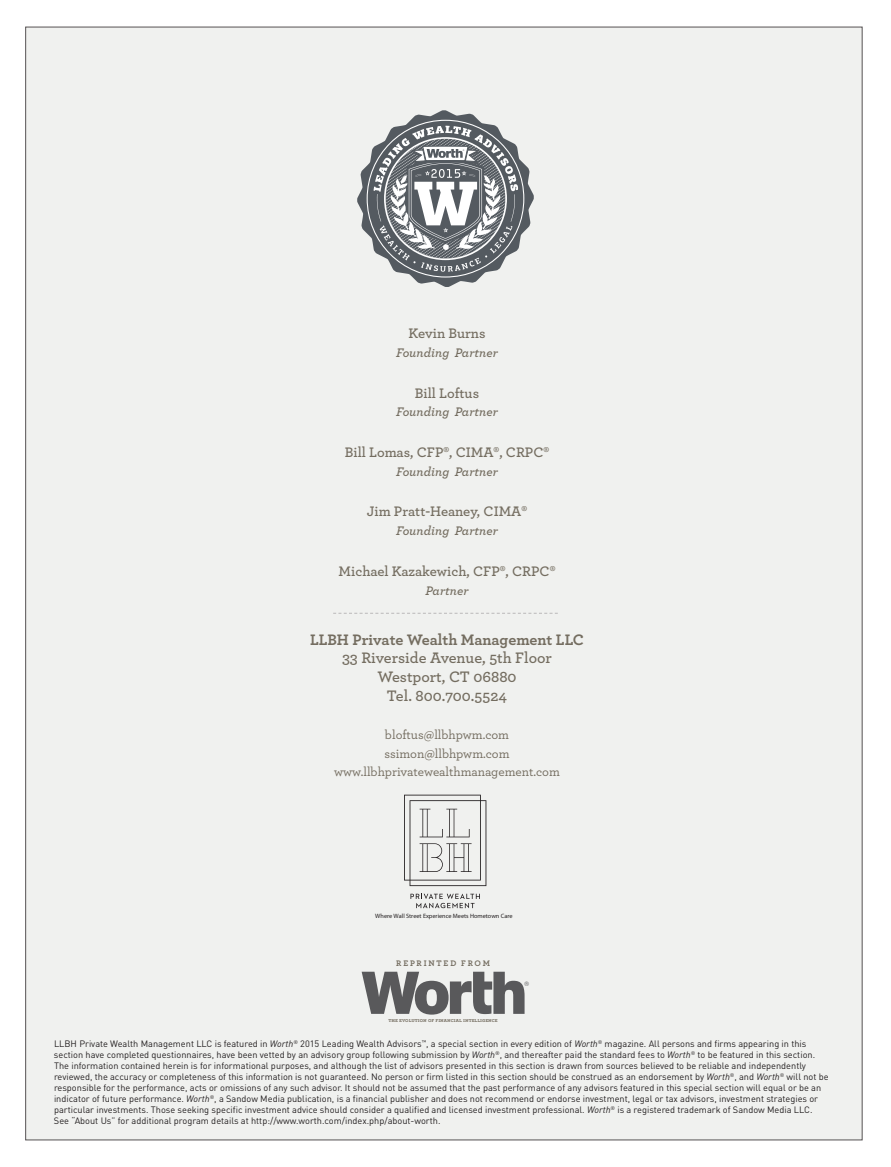
<style>
.page{position:relative;width:891px;height:1167px;background:#fff}
.page>*{position:absolute;margin:0;border:0;box-sizing:border-box;transform-origin:0 0}
.t1{font:600 15.9px/18.8px "Archer";color:#746d60;text-align:center}
.t2{font:700 15.9px "Archer";color:#746d60}
.t3{font:600 14.4px "Archer";color:#746d60}
.t4{font:500 13.05px/18.8px "Archer";color:#746d60;text-align:center}
.t5{font:italic 600 13.05px "Archer";color:#746d60}
.t6{font:9.15px/10.9px "DIN";color:#231f20}
.t7{font:700 8.4px "Archer";letter-spacing:.215em;color:#746d60}
.t8{font:6.3px "Myriad Pro";color:#231f20}
.t9{font:6.15px "Helvetica";color:#59595b}
.t10{font:700 5.4px "Archer";letter-spacing:.005em;color:#746d60}
.s1{font-style:italic}
</style>
<div class="page">
<div style="left:25px;top:27px;width:837px;height:1113px;background:#f0f1ef"></div>
<svg style="left:362px;top:971px;width:163px;height:43px"></svg>
<svg style="left:357px;top:110px;width:177px;height:177px"></svg>
<svg style="left:333px;top:613px;width:225px;height:1px"></svg>
<svg style="left:410px;top:893px;width:70px;height:15px"></svg>
<svg style="left:404px;top:794px;width:82px;height:92px"></svg>
<h2 class="t3" style="left:409px;top:322px;width:78px">Kevin Burns</h2>
<h3 class="t5" style="left:396px;top:343px;width:103px">Founding Partner</h3>
<h2 class="t3" style="left:415px;top:382px;width:66px">Bill Loftus</h2>
<h3 class="t5" style="left:396px;top:402px;width:103px">Founding Partner</h3>
<h2 class="t3" style="left:345px;top:441px;width:206px">Bill Lomas, CFP®, CIMA®, CRPC®</h2>
<h3 class="t5" style="left:396px;top:461px;width:103px">Founding Partner</h3>
<h2 class="t3" style="left:367px;top:500px;width:162px">Jim Pratt-Heaney, CIMA®</h2>
<h3 class="t5" style="left:396px;top:521px;width:103px">Founding Partner</h3>
<h2 class="t3" style="left:338px;top:560px;width:219px">Michael Kazakewich, CFP®, CRPC®</h2>
<h3 class="t5" style="left:425px;top:580px;width:45px">Partner</h3>
<h1 class="t2" style="left:310px;top:626px;width:275px">LLBH Private Wealth Management LLC</h1>
<h1 class="t1" style="left:342px;top:648px;width:211px">33 Riverside Avenue, 5th Floor<br>Westport, CT 06880<br>Tel. 800.700.5524</h1>
<h3 class="t4" style="left:334px;top:724px;width:227px">bloftus@llbhpwm.com ssimon@llbhpwm.com www.llbhprivatewealthmanagement.com</h3>
<p class="t8" style="left:375px;top:912px;width:139px">Where Wall Street Experience Meets Hometown Care</p>
<p class="t7" style="left:396px;top:956px;width:95px">REPRINTED FROM</p>
<p class="t10" style="left:388px;top:1015px;width:111px">the evolution of financial intelligence</p>
<p class="t9" style="left:525px;top:979px;width:6px">®</p>
<p class="t6" style="left:54px;top:1037px;width:776px">LLBH Private Wealth Management LLC is featured in <span class="s1">Worth</span><sup>®</sup> 2015 Leading Wealth Advisors<sup>™</sup>, a special section in every edition of <span class="s1">Worth</span><sup>®</sup> magazine. All persons and firms appearing in this section have completed questionnaires, have been vetted by an advisory group following submission by <span class="s1">Worth</span><sup>®</sup>, and thereafter paid the standard fees to <span class="s1">Worth</span><sup>®</sup> to be featured in this section.<br>The information contained herein is for informational purposes, and although the list of advisors presented in this section is drawn from sources believed to be reliable and independently reviewed, the accuracy or completeness of this information is not guaranteed. No person or firm listed in this section should be construed as an endorsement by <span class="s1">Worth</span><sup>®</sup>, and <span class="s1">Worth</span><sup>®</sup> will not be responsible for the performance, acts or omissions of any such advisor. It should not be assumed that the past performance of any advisors featured in this special section will equal or be an indicator of future performance. <span class="s1">Worth</span><sup>®</sup>, a Sandow Media publication, is a financial publisher and does not recommend or endorse investment, legal or tax advisors, investment strategies or particular investments. Those seeking specific investment advice should consider a qualified and licensed investment professional. <span class="s1">Worth</span><sup>®</sup> is a registered trademark of Sandow Media LLC.<br>See “About Us” for additional program details at http://www.worth.com/index.php/about-worth.</p>
</div>
